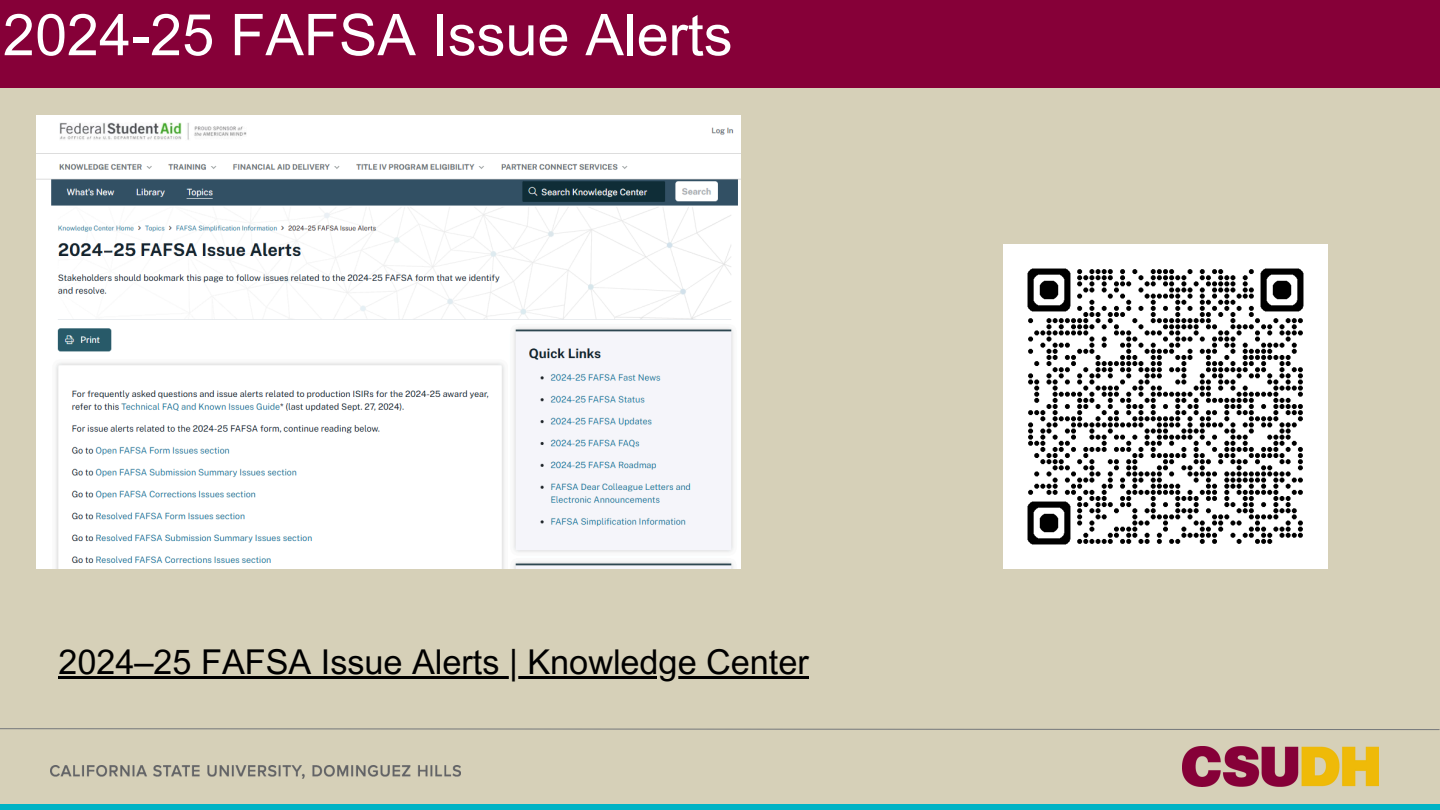
<style>
.page{position:relative;width:1440px;height:810px;background:#d6d0b8}
.page>*{position:absolute;margin:0;border:0;box-sizing:border-box;transform-origin:0 0}
.t1{font:57.6px "Arial MT Pro";color:#fff}
.t2{font:54px "Arial MT Pro";color:#fff}
.t3{font:34.2px "Arial MT Pro";color:#000}
</style>
<div class="page">
<svg style="left:0;top:728px;width:1440px;height:2px;background:#a5a399"></svg>
<div style="left:0;top:804px;width:1440px;height:6px;background:#00b3c5"></div>
<img style="left:1183px;top:746px;width:196px;height:41px">
<img style="left:50px;top:765px;width:411px;height:13px">
<div style="left:0;top:0;width:1440px;height:88px;background:#860038"></div>
<img style="left:37px;top:116px;width:703px;height:453px">
<img style="left:1004px;top:245px;width:324px;height:324px">
<hr style="left:58px;top:676px;width:751px;height:3px;background:#000">
<p class="t1" style="left:3px;top:13px;width:731px">2024-25 FAFSA Issue Alerts</p>
<p class="t2" style="left:122px;top:46px;width:595px">SUBTITLE GOES HERE</p>
<p class="t3" style="left:58px;top:649px;width:752px">2024–25 FAFSA Issue Alerts | Knowledge Center</p>
</div>
